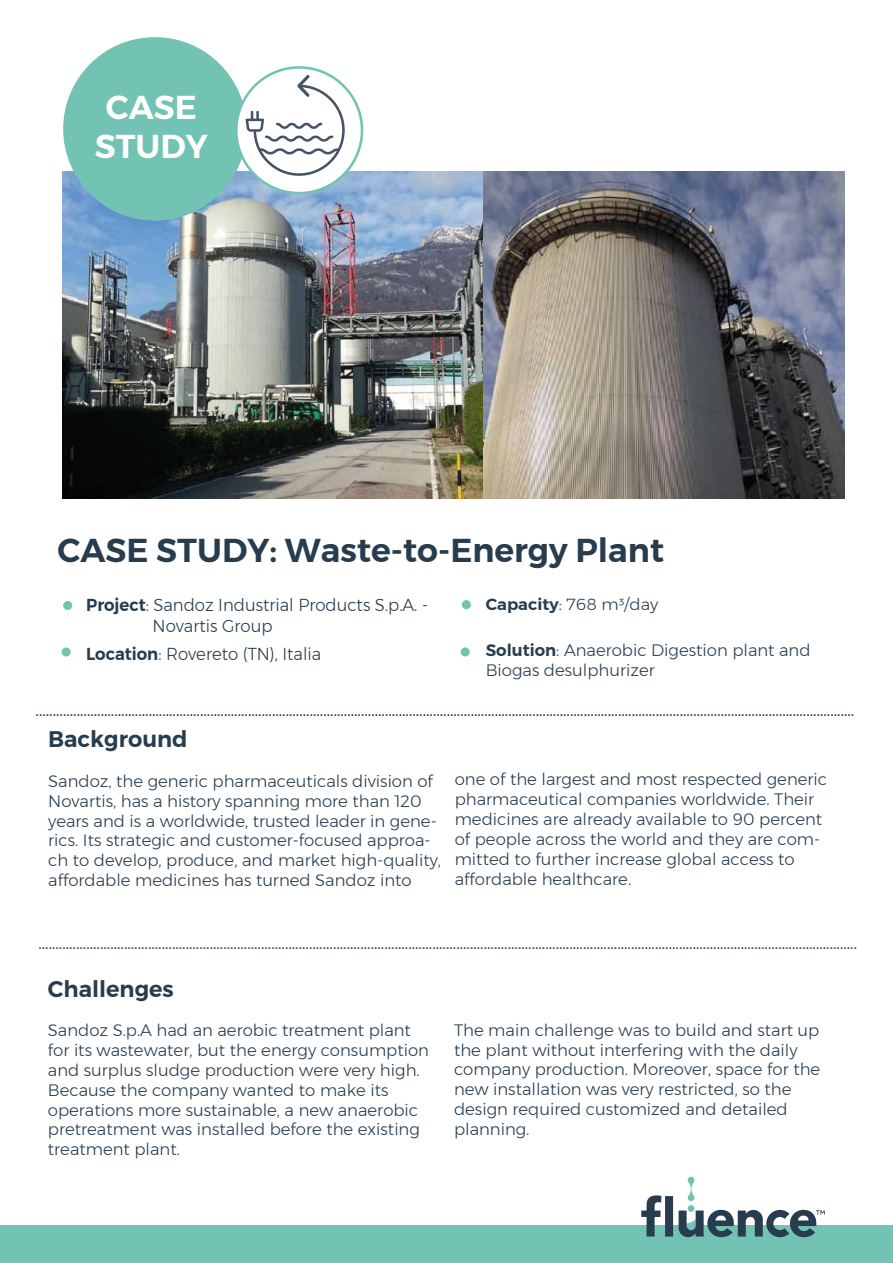
<style>
.page{position:relative;width:893px;height:1263px;background:#fff}
.page>*{position:absolute;margin:0;border:0;box-sizing:border-box;transform-origin:0 0}
.t1{font:600 33px "Montserrat";color:#273c4e}
.t2{font:600 33px/39.6px "Montserrat";color:#fffffc;text-align:center}
.t3{font:600 22.5px "Montserrat";color:#273c4e}
.t4{font:300 17.25px/20.7px "Montserrat";color:#273c4e;scale:.96 1}
.t5{font:300 16.5px/19.8px "Montserrat";color:#273c4e}
.t6{font:16.5px "Montserrat";color:#0f3449}
.t7{font:16.5px "Montserrat";color:#273c4e}
.t8{font:300 16.05px "Montserrat";color:#273c4e}
.s1{font-weight:600}
</style>
<div class="page">
<img style="left:63px;top:171px;width:781px;height:327px">
<div style="left:63px;top:601px;width:9px;height:9px;background:#73c3b4;border-radius:50%"></div>
<div style="left:461px;top:647px;width:9px;height:9px;background:#73c3b4;border-radius:50%"></div>
<div style="left:0;top:1225px;width:893px;height:37px;background:#73c3b4"></div>
<svg style="left:641px;top:1177px;width:184px;height:60px"></svg>
<div style="left:63px;top:37px;width:184px;height:184px;background:#73c3b4;border-radius:50%"></div>
<svg style="left:235px;top:66px;width:128px;height:128px"></svg>
<div style="left:462px;top:600px;width:9px;height:9px;background:#73c3b4;border-radius:50%"></div>
<div style="left:62px;top:647px;width:9px;height:9px;background:#73c3b4;border-radius:50%"></div>
<h1 class="t2" style="left:95px;top:87px;width:115px">CASE<br>STUDY</h1>
<h1 class="t1" style="left:58px;top:524px;width:608px">CASE STUDY: Waste-to-Energy Plant</h1>
<p class="t4" style="left:153px;top:594px;width:288px;text-indent:-66px"><span class="s1">Project</span>: Sandoz Industrial Products S.p.A. -<br>Novartis Group</p>
<p class="t4" style="left:86px;top:643px;width:247px"><span class="s1">Location</span>: Rovereto (TN), Italia</p>
<p class="t8" style="left:486px;top:592px;width:174px"><span class="s1">Capacity</span>: 768 m3/day</p>
<p class="t5" style="left:486px;top:640px;width:326px"><span class="s1">Solution</span>: Anaerobic Digestion plant and<br>Biogas desulphurizer</p>
<p class="t6" style="left:36px;top:698px;width:820px">...............................................................................................................................................................................................................................................</p>
<h2 class="t3" style="left:48px;top:721px;width:141px">Background</h2>
<p class="t5" style="left:48px;top:771px;width:394px">Sandoz, the generic pharmaceuticals division of Novartis, has a history spanning more than 120 years and is a worldwide, trusted leader in gene&shy;rics. Its strategic and customer-focused approa&shy;ch to develop, produce, and market high-quality, affordable medicines has turned Sandoz into</p>
<p class="t5" style="left:455px;top:769px;width:374px">one of the largest and most respected generic pharmaceutical companies worldwide. Their medicines are already available to 90 percent of people across the world and they are com&shy;mitted to further increase global access to affordable healthcare.</p>
<p class="t7" style="left:38px;top:931px;width:820px">...............................................................................................................................................................................................................................................</p>
<h2 class="t3" style="left:48px;top:971px;width:127px">Challenges</h2>
<p class="t5" style="left:48px;top:1020px;width:383px">Sandoz S.p.A had an aerobic treatment plant for its wastewater, but the energy consumption and surplus sludge production were very high.<br>Because the company wanted to make its operations more sustainable, a new anaerobic pretreatment was installed before the existing treatment plant.</p>
<p class="t5" style="left:454px;top:1020px;width:368px">The main challenge was to build and start up the plant without interfering with the daily company production. Moreover, space for the new installation was very restricted, so the design required customized and detailed planning.</p>
</div>
